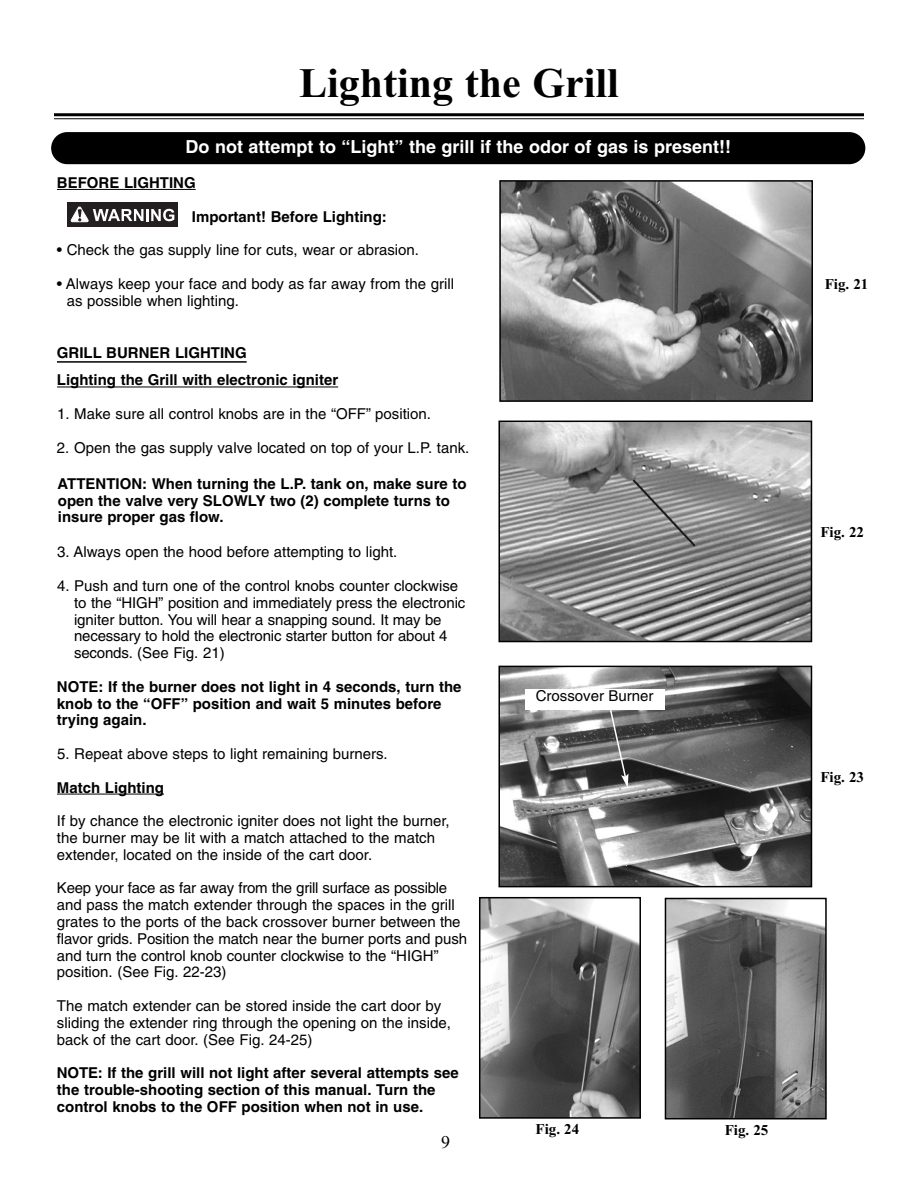
<style>
.page{position:relative;width:918px;height:1188px;background:#fff}
.page>*{position:absolute;margin:0;border:0;box-sizing:border-box;transform-origin:0 0}
.t1{font:700 42px "Times New Roman";color:#000}
.t2{font:700 18px "Helvetica";color:#fff}
.t3{font:18px "Times New Roman";color:#000}
.t4{font:15px/16.8px "Helvetica";color:#000}
.t5{font:700 15px/16.8px "Helvetica";color:#000}
.t6{font:700 15px "Times New Roman";color:#000}
</style>
<div class="page">
<hr style="left:57px;top:189px;width:139px;height:1px;background:#000">
<hr style="left:57px;top:361px;width:190px;height:2px;background:#000">
<hr style="left:57px;top:387px;width:281px;height:1px;background:#000">
<hr style="left:57px;top:794px;width:107px;height:1px;background:#000">
<div style="left:51px;top:132px;width:814px;height:32px;background:#000;border-radius:16px"></div>
<img style="left:502px;top:183px;width:308px;height:216px">
<div style="left:499px;top:180px;width:314px;height:222px;border:2px solid #000"></div>
<img style="left:501px;top:424px;width:308px;height:215px">
<div style="left:498px;top:421px;width:314px;height:221px;border:2px solid #000"></div>
<img style="left:501px;top:669px;width:308px;height:215px">
<div style="left:498px;top:666px;width:314px;height:221px;border:2px solid #000"></div>
<div style="left:68px;top:202px;width:110px;height:24px;background:#231f20"></div>
<svg style="left:71px;top:207px;width:103px;height:15px"></svg>
<div style="left:525px;top:689px;width:139px;height:20px;background:#fff"></div>
<svg style="left:609px;top:709px;width:19px;height:79px;background:#6c6c6c"></svg>
<img style="left:482px;top:900px;width:156px;height:216px">
<div style="left:479px;top:897px;width:162px;height:222px;border:2px solid #000"></div>
<img style="left:668px;top:901px;width:156px;height:215px">
<div style="left:665px;top:898px;width:162px;height:221px;border:2px solid #000"></div>
<hr style="left:54px;top:113px;width:810px;height:3px;background:#000">
<hr style="left:54px;top:118px;width:810px;height:1px;background:#000">
<h1 class="t1" style="left:299px;top:58px;width:321px">Lighting the Grill</h1>
<p class="t2" style="left:186px;top:139px;width:547px">Do not attempt to “Light” the grill if the odor of gas is present!!</p>
<p class="t5" style="left:57px;top:175px;width:140px">BEFORE LIGHTING</p>
<p class="t5" style="left:192px;top:209px;width:197px">Important! Before Lighting:</p>
<p class="t4" style="left:57px;top:243px;width:364px">• Check the gas supply line for cuts, wear or abrasion.</p>
<p class="t4" style="left:67px;top:276px;width:389px;text-indent:-10px">• Always keep your face and body as far away from the grill as possible when lighting.</p>
<p class="t5" style="left:57px;top:340px;width:283px;line-height:27.6px">GRILL BURNER LIGHTING<br>Lighting the Grill with electronic igniter</p>
<p class="t4" style="left:57px;top:407px;width:375px">1. Make sure all control knobs are in the “OFF” position.</p>
<p class="t4" style="left:57px;top:440px;width:414px">2. Open the gas supply valve located on top of your L.P. tank.</p>
<p class="t5" style="left:58px;top:476px;width:411px">ATTENTION: When turning the L.P. tank on, make sure to open the valve very SLOWLY two (2) complete turns to insure proper gas flow.</p>
<p class="t4" style="left:57px;top:545px;width:342px">3. Always open the hood before attempting to light.</p>
<p class="t4" style="left:74px;top:579px;width:393px;text-indent:-17px">4. Push and turn one of the control knobs counter clockwise to the “HIGH” position and immediately press the electronic igniter button. You will hear a snapping sound. It may be necessary to hold the electronic starter button for about 4 seconds. (See Fig. 21)</p>
<p class="t5" style="left:57px;top:679px;width:406px">NOTE: If the burner does not light in 4 seconds, turn the knob to the “OFF” position and wait 5 minutes before trying again.</p>
<p class="t4" style="left:57px;top:747px;width:332px">5. Repeat above steps to light remaining burners.</p>
<p class="t5" style="left:57px;top:780px;width:109px">Match Lighting</p>
<p class="t4" style="left:57px;top:814px;width:394px">If by chance the electronic igniter does not light the burner, the burner may be lit with a match attached to the match extender, located on the inside of the cart door.</p>
<p class="t4" style="left:57px;top:881px;width:412px">Keep your face as far away from the grill surface as possible and pass the match extender through the spaces in the grill grates to the ports of the back crossover burner between the flavor grids. Position the match near the burner ports and push and turn the control knob counter clockwise to the “HIGH” position. (See Fig. 22-23)</p>
<p class="t4" style="left:57px;top:999px;width:396px">The match extender can be stored inside the cart door by sliding the extender ring through the opening on the inside, back of the cart door. (See Fig. 24-25)</p>
<p class="t5" style="left:57px;top:1066px;width:403px">NOTE: If the grill will not light after several attempts see the trouble-shooting section of this manual. Turn the control knobs to the OFF position when not in use.</p>
<p class="t3" style="left:441px;top:1131px;width:10px">9</p>
<p class="t4" style="left:536px;top:689px;width:119px">Crossover Burner</p>
<p class="t6" style="left:536px;top:1120px;width:45px">Fig. 24</p>
<p class="t6" style="left:725px;top:1121px;width:45px">Fig. 25</p>
<p class="t6" style="left:825px;top:275px;width:45px">Fig. 21</p>
<p class="t6" style="left:820px;top:523px;width:45px">Fig. 22</p>
<p class="t6" style="left:820px;top:768px;width:45px">Fig. 23</p>
</div>
